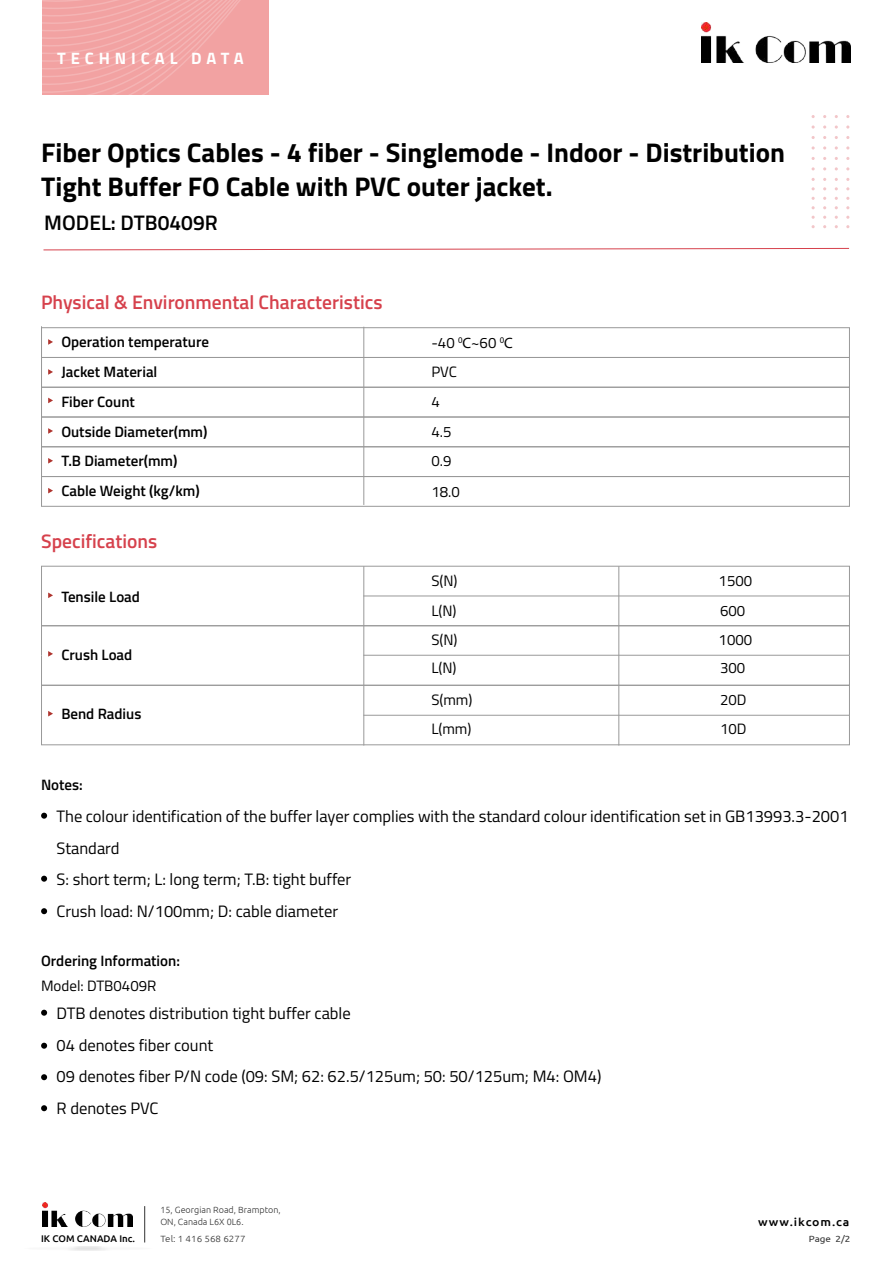
<style>
.page{position:relative;width:893px;height:1263px;background:#fff}
.page>*{position:absolute;margin:0;border:0;box-sizing:border-box;transform-origin:0 0}
.t1{font:700 27px/34.5px "Titillium Web";color:#000}
.t2{font:600 21px "Titillium Web";color:#000}
.t3{font:600 19.5px "Titillium Web";color:#d6414c}
.t4{font:16.5px/31.5px "Titillium Web";color:#000}
.t5{font:700 16.5px "Titillium Web";letter-spacing:.3em;color:#fff}
.t6{font:600 15px/29.7px "Titillium Web";color:#000}
.t7{font:15px/29.7px "Titillium Web";color:#000}
.t8{font:500 11.25px "Ubuntu";letter-spacing:.075em;color:#000;scale:1.09 1}
.t9{font:500 9.75px "Ubuntu";color:#000}
.t10{font:300 9px/12px "Ubuntu";color:#333}
.t11{font:300 9px "Ubuntu";color:#333;scale:1.09 1}
.t12{font:9px "Ubuntu";color:#333;scale:1.09 1}
.s1{font-family:"Myriad Pro"}
</style>
<div class="page">
<svg style="left:41px;top:813px;width:6px;height:6px"></svg>
<svg style="left:41px;top:876px;width:6px;height:6px"></svg>
<svg style="left:41px;top:908px;width:6px;height:6px"></svg>
<svg style="left:41px;top:1010px;width:6px;height:6px"></svg>
<svg style="left:41px;top:1074px;width:6px;height:6px"></svg>
<svg style="left:41px;top:1043px;width:6px;height:6px"></svg>
<svg style="left:41px;top:1105px;width:6px;height:6px"></svg>
<div style="left:41px;top:357px;width:809px;height:30px;border:1px solid #999"></div>
<div style="left:41px;top:417px;width:809px;height:30px;border:1px solid #999"></div>
<hr style="left:364px;top:327px;width:1px;height:178px;background:#999">
<div style="left:41px;top:328px;width:809px;height:30px;border:1px solid #999"></div>
<div style="left:41px;top:387px;width:809px;height:30px;border:1px solid #999"></div>
<div style="left:41px;top:447px;width:809px;height:30px;border:1px solid #999"></div>
<hr style="left:364px;top:566px;width:1px;height:179px;background:#999">
<hr style="left:619px;top:566px;width:1px;height:179px;background:#999">
<div style="left:41px;top:596px;width:809px;height:30px;border:1px solid #999"></div>
<div style="left:41px;top:566px;width:809px;height:30px;border:1px solid #999"></div>
<hr style="left:363px;top:596px;width:486px;height:1px;background:#999">
<div style="left:41px;top:626px;width:809px;height:30px;border:1px solid #999"></div>
<div style="left:41px;top:655px;width:809px;height:30px;border:1px solid #999"></div>
<div style="left:41px;top:685px;width:809px;height:30px;border:1px solid #999"></div>
<div style="left:41px;top:715px;width:809px;height:30px;border:1px solid #999"></div>
<svg style="left:48px;top:592px;width:5px;height:6px"></svg>
<svg style="left:48px;top:651px;width:5px;height:6px"></svg>
<svg style="left:48px;top:711px;width:5px;height:5px"></svg>
<hr style="left:41px;top:326px;width:1px;height:179px;background:#999">
<svg style="left:48px;top:339px;width:5px;height:6px"></svg>
<svg style="left:48px;top:369px;width:5px;height:6px"></svg>
<svg style="left:48px;top:398px;width:5px;height:5px"></svg>
<svg style="left:48px;top:428px;width:5px;height:6px"></svg>
<svg style="left:48px;top:488px;width:5px;height:5px"></svg>
<svg style="left:48px;top:458px;width:5px;height:6px"></svg>
<img style="left:43px;top:1203px;width:90px;height:24px">
<svg style="left:22px;top:1246px;width:133px;height:5px"></svg>
<hr style="left:144px;top:1206px;width:1px;height:36px;background:#333">
<img style="left:702px;top:22px;width:148px;height:40px">
<svg style="left:43px;top:248px;width:806px;height:2px"></svg>
<svg style="left:42px;top:93px;width:227px;height:2px"></svg>
<svg style="left:42px;top:85px;width:227px;height:8px;background:#f2a3a3"></svg>
<svg style="left:42px;top:77px;width:227px;height:8px;background:#f2a4a4"></svg>
<svg style="left:42px;top:0;width:227px;height:77px;background:#f2a5a5"></svg>
<p class="t5" style="left:57px;top:45px;width:188px">TECHNICAL DATA</p>
<h1 class="t1" style="left:41px;top:133px;width:745px">Fiber Optics Cables - 4 fiber - Singlemode - Indoor - Distribution<br>Tight Buffer FO Cable with PVC outer jacket.</h1>
<p class="t2" style="left:44px;top:207px;width:175px">MODEL: DTB0409R</p>
<p class="t3" style="left:41px;top:288px;width:343px">Physical &amp; Environmental Characteristics</p>
<p class="t6" style="left:61px;top:326px;width:149px">Operation temperature<br>Jacket Material<br>Fiber Count</p>
<p class="t7" style="left:431px;top:327px;width:83px">-40 <sup>0</sup><span class="s1">C</span>~60 <sup>0</sup><span class="s1">C</span></p>
<p class="t7" style="left:431px;top:356px;width:27px">PVC</p>
<p class="t7" style="left:431px;top:386px;width:10px">4</p>
<p class="t6" style="left:61px;top:416px;width:148px">Outside Diameter(mm)<br>T.B Diameter(mm)</p>
<p class="t7" style="left:431px;top:415px;width:30px;line-height:30.2px">4.5<br>0.9<br>18.0</p>
<p class="t6" style="left:61px;top:475px;width:140px">Cable Weight (kg/km)</p>
<p class="t3" style="left:41px;top:527px;width:118px">Specifications</p>
<p class="t6" style="left:61px;top:581px;width:80px">Tensile Load</p>
<p class="t6" style="left:61px;top:639px;width:73px">Crush Load</p>
<p class="t6" style="left:61px;top:698px;width:82px">Bend Radius</p>
<p class="t6" style="left:41px;top:769px;width:43px">Notes:</p>
<p class="t7" style="left:431px;top:565px;width:28px;text-align:justify">S(N)<br>L(N)<br>S(N)</p>
<p class="t7" style="left:431px;top:652px;width:43px;line-height:31.5px">L(N)<br>S(mm)</p>
<p class="t7" style="left:431px;top:713px;width:42px">L(mm)</p>
<p class="t7" style="left:719px;top:565px;width:35px">1500<br>600<br>1000</p>
<p class="t7" style="left:720px;top:652px;width:28px;line-height:31.5px">300<br>20D</p>
<p class="t7" style="left:720px;top:713px;width:28px">10D</p>
<p class="t4" style="left:57px;top:800px;width:794px">The colour identification of the buffer layer complies with the standard colour identification set in GB13993.3-2001<br>Standard<br>S: short term; L: long term; T.B: tight buffer<br>Crush load: N/100mm; D: cable diameter</p>
<p class="t6" style="left:41px;top:945px;width:140px">Ordering Information:</p>
<p class="t7" style="left:41px;top:970px;width:117px">Model: DTB0409R</p>
<p class="t4" style="left:57px;top:997px;width:546px">DTB denotes distribution tight buffer cable<br>04 denotes fiber count<br>09 denotes fiber P/N code (09: SM; 62: 62.5/125um; 50: 50/125um; M4: OM4)<br>R denotes PVC</p>
<p class="t9" style="left:41px;top:1232px;width:95px">IK COM CANADA Inc.</p>
<p class="t10" style="left:160px;top:1203px;width:122px">15, Georgian Road, Brampton,<br>ON, Canada L6X 0L6.</p>
<p class="t11" style="left:160px;top:1233px;width:80px">Tel: 1 416 568 6277</p>
<p class="t8" style="left:758px;top:1215px;width:85px">www.ikcom.ca</p>
<p class="t12" style="left:809px;top:1233px;width:40px">Page 2/2</p>
</div>
